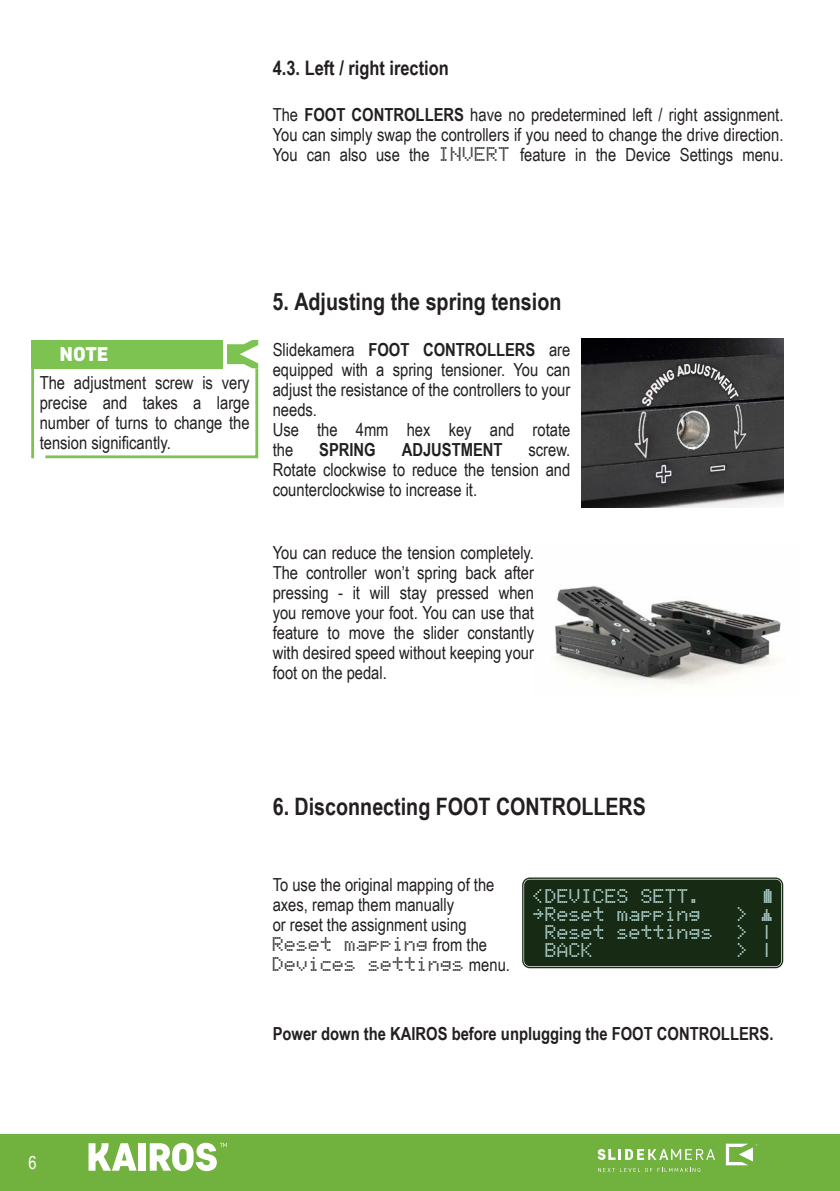
<style>
.page{position:relative;width:840px;height:1191px;background:#fff}
.page>*{position:absolute;margin:0;border:0;box-sizing:border-box;transform-origin:0 0}
.t1{font:700 24px "Arial Narrow";color:#231f20}
.t2{font:700 20px "Arial Narrow";color:#231f20}
.t3{font:900 20px "Core Sans D75";color:#fff}
.t4{font:18px/20px "Arial Narrow";color:#231f20;text-align:justify}
.t5{font:700 18px "Arial Narrow";color:#231f20}
.t6{font:18px "Arial Narrow";color:#fff}
.EKRAN_NEW{font:14px "KAIROS LCD";color:#c6e9e9}
.t7{font:14px/20px "KAIROS LCD";color:#231f20}
.s1{font-weight:700}
.s2{font-family:"KAIROS LCD";font-size:14px}
.s3{font-family:"Arial Narrow";font-size:18px}
</style>
<div class="page">
<div style="left:0;top:1134px;width:839px;height:57px;background:#71b13d"></div>
<svg style="left:598px;top:1167px;width:102px;height:5px"></svg>
<svg style="left:725px;top:1143px;width:32px;height:22px"></svg>
<svg style="left:597px;top:1149px;width:117px;height:10px"></svg>
<svg style="left:88px;top:1143px;width:49px;height:27px"></svg>
<div style="left:139px;top:1143px;width:7px;height:27px;background:#fff"></div>
<svg style="left:150px;top:1142px;width:77px;height:29px"></svg>
<svg style="left:31px;top:340px;width:228px;height:119px"></svg>
<img style="left:581px;top:338px;width:201px;height:169px">
<img style="left:555px;top:586px;width:226px;height:99px">
<div style="left:524px;top:879px;width:256px;height:87px;background:#172a13;border-radius:6px"></div>
<div style="left:522px;top:877px;width:260px;height:91px;border:1px solid #172a13;border-radius:7px"></div>
<div style="left:524px;top:880px;width:256px;height:85px;border:1px solid #172a13;border-radius:4px"></div>
<p class="t2" style="left:272px;top:53px;width:177px">4.3. Left / right irection</p>
<p class="t4" style="left:272px;top:104px;width:512px">The <span class="s1">FOOT CONTROLLERS</span> have no predetermined left / right assignment.<br>You can simply swap the controllers if you need to change the drive direction.<br>You can also use the <span class="s2">INVERT</span> feature in the Device Settings menu.</p>
<p class="t3" style="left:60px;top:341px;width:50px">NOTE</p>
<p class="t4" style="left:40px;top:371px;width:211px">The adjustment screw is very precise and takes a large number of turns to change the tension significantly.</p>
<p class="t1" style="left:272px;top:283px;width:290px">5. Adjusting the spring tension</p>
<p class="t4" style="left:272px;top:339px;width:299px">Slidekamera <span class="s1">FOOT CONTROLLERS</span> are equipped with a spring tensioner. You can adjust the resistance of the controllers to your needs.</p>
<p class="t4" style="left:272px;top:419px;width:299px">Use the 4mm hex key and rotate the</p>
<p class="t5" style="left:319px;top:436px;width:58px">SPRING</p>
<p class="t5" style="left:401px;top:436px;width:102px">ADJUSTMENT</p>
<p class="t4" style="left:272px;top:439px;width:299px;text-indent:256px">screw.<br>Rotate clockwise to reduce the tension and counterclockwise to increase it.</p>
<p class="t4" style="left:272px;top:542px;width:263px">You can reduce the tension completely.<br>The controller won’t spring back after pressing - it will stay pressed when you remove your foot. You can use that feature to move the slider constantly with desired speed without keeping your foot on the pedal.</p>
<p class="t6" style="left:28px;top:1149px;width:10px">6</p>
<p class="t1" style="left:272px;top:788px;width:374px">6. Disconnecting FOOT CONTROLLERS</p>
<p class="t4" style="left:272px;top:873px;width:223px">To use the original mapping of the axes, remap them manually</p>
<p class="t4" style="left:272px;top:913px;width:195px">or reset the assignment using</p>
<p class="t7" style="left:272px;top:935px;width:239px">Reset mapping <span class="s3">from the<br></span>Devices settings <span class="s3">menu.</span></p>
<p class="EKRAN_NEW" style="left:533px;top:890px;width:169px">&lt;DEVICES SETT.</p>
<p class="EKRAN_NEW" style="left:761px;top:890px;width:13px">~</p>
<p class="EKRAN_NEW" style="left:533px;top:908px;width:169px">›Reset mapping</p>
<p class="EKRAN_NEW" style="left:737px;top:908px;width:37px">&gt; {</p>
<p class="EKRAN_NEW" style="left:545px;top:926px;width:169px">Reset settings</p>
<p class="EKRAN_NEW" style="left:737px;top:926px;width:37px">&gt; |</p>
<p class="EKRAN_NEW" style="left:545px;top:944px;width:49px">BACK</p>
<p class="EKRAN_NEW" style="left:737px;top:944px;width:37px">&gt; |</p>
<p class="t5" style="left:272px;top:1019px;width:502px">Power down the KAIROS before unplugging the FOOT CONTROLLERS.</p>
</div>
